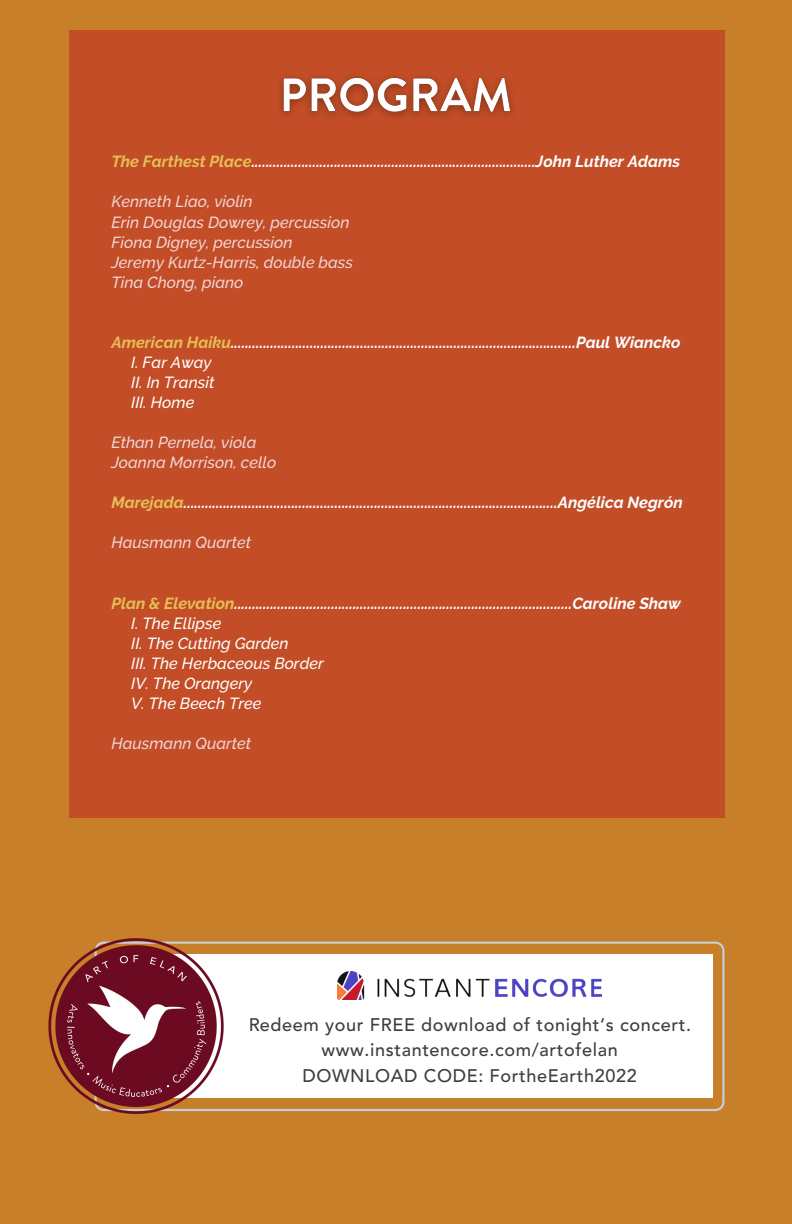
<style>
.page{position:relative;width:792px;height:1224px;background:#c77f2a}
.page>*{position:absolute;margin:0;border:0;box-sizing:border-box;transform-origin:0 0}
.t1{font:500 18.2px/25.6px "Avenir LT Std";letter-spacing:.035em;color:#000;text-align:center}
.t2{font:italic 700 16px "Raleway";color:#fff}
.t3{font:italic 500 16px "Raleway";color:#f1d5d5}
.t4{font:italic 500 16px "Raleway";color:#fff}
.s1{color:#e5bf56}
</style>
<div class="page">
<div style="left:70px;top:31px;width:655px;height:787px;background:#c24d27"></div>
<svg style="left:257px;top:942px;width:468px;height:169px;fill:#fff"></svg>
<img style="left:337px;top:971px;width:264px;height:29px">
<img style="left:48px;top:938px;width:209px;height:176px">
<img style="left:280px;top:77px;width:233px;height:40px">
<p class="t2" style="left:111px;top:152px;width:570px"><span class="s1">The Farthest Place</span>...............................................................................John Luther Adams</p>
<p class="t3" style="left:111px;top:192px;width:143px">Kenneth Liao, violin</p>
<p class="t3" style="left:111px;top:212px;width:240px">Erin Douglas Dowrey, percussion</p>
<p class="t3" style="left:111px;top:233px;width:183px">Fiona Digney, percussion</p>
<p class="t3" style="left:111px;top:253px;width:243px">Jeremy Kurtz-Harris, double bass</p>
<p class="t3" style="left:111px;top:273px;width:134px">Tina Chong, piano</p>
<p class="t2" style="left:111px;top:333px;width:571px"><span class="s1">American Haiku</span>................................................................................................Paul Wiancko</p>
<p class="t4" style="left:131px;top:353px;width:82px">I. Far Away</p>
<p class="t4" style="left:131px;top:373px;width:85px">II. In Transit</p>
<p class="t4" style="left:131px;top:393px;width:65px">III. Home</p>
<p class="t3" style="left:111px;top:433px;width:147px">Ethan Pernela, viola</p>
<p class="t3" style="left:111px;top:453px;width:166px">Joanna Morrison, cello</p>
<p class="t2" style="left:111px;top:493px;width:573px"><span class="s1">Marejada</span>........................................................................................................Angélica Negrón</p>
<p class="t3" style="left:111px;top:533px;width:141px">Hausmann Quartet</p>
<p class="t2" style="left:111px;top:594px;width:571px"><span class="s1">Plan &amp; Elevation</span>..............................................................................................Caroline Shaw</p>
<p class="t4" style="left:131px;top:614px;width:92px">I. The Ellipse</p>
<p class="t4" style="left:131px;top:634px;width:159px">II. The Cutting Garden</p>
<p class="t4" style="left:131px;top:654px;width:194px">III. The Herbaceous Border</p>
<p class="t4" style="left:131px;top:674px;width:122px">IV. The Orangery</p>
<p class="t4" style="left:131px;top:694px;width:132px">V. The Beech Tree</p>
<p class="t3" style="left:111px;top:734px;width:141px">Hausmann Quartet</p>
<p class="t1" style="left:248px;top:1014px;width:444px">Redeem your FREE download of tonight’s concert. www.instantencore.com/artofelan<br>DOWNLOAD CODE: FortheEarth2022</p>
</div>
